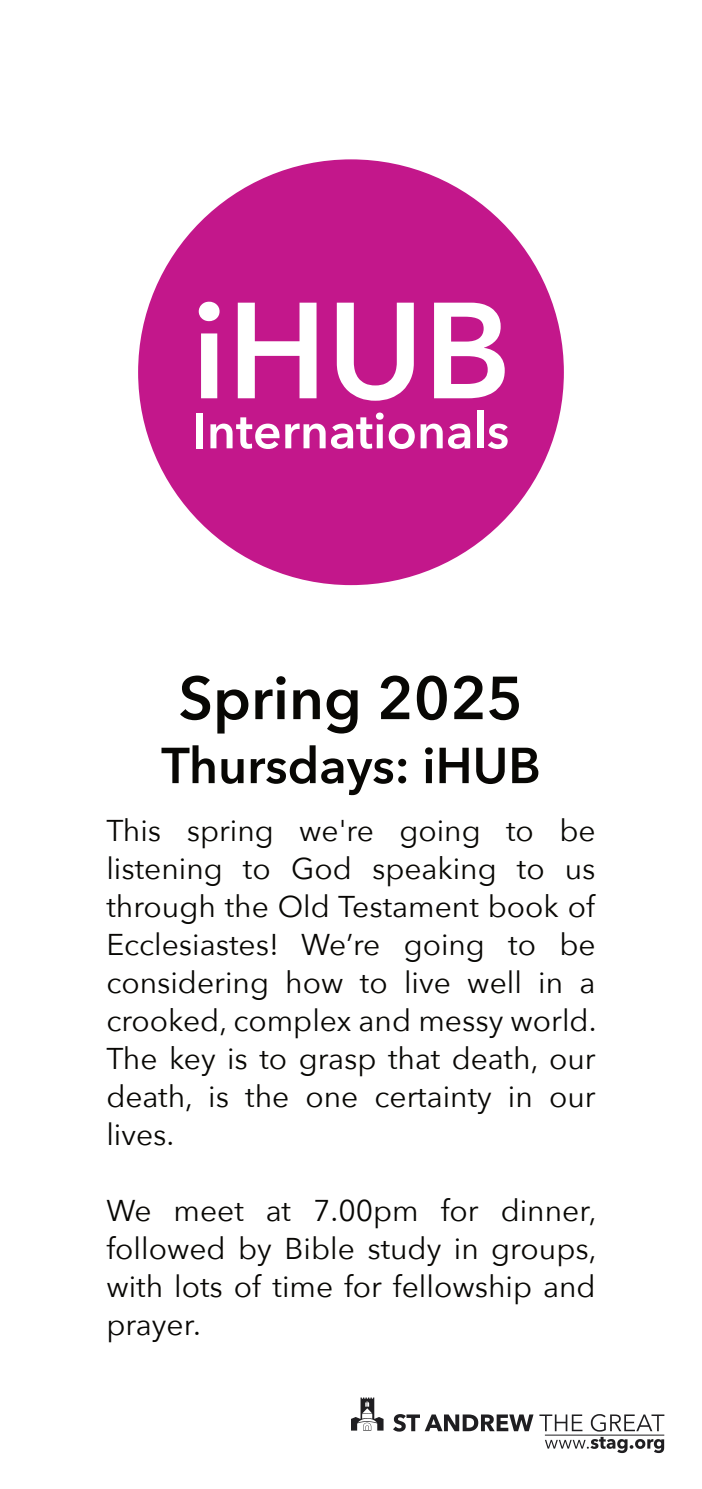
<style>
.page{position:relative;width:702px;height:1489px;background:#fff}
.page>*{position:absolute;margin:0;border:0;box-sizing:border-box;transform-origin:0 0}
.t1{font:600 135px "Avenir Next";color:#fff}
.t2{font:600 60px "Avenir Next";color:#080704}
.t3{font:600 50px "Avenir Next";color:#fff}
.t4{font:600 50px "Avenir Next";color:#080704}
.t5{font:30px/38px "Avenir Next";color:#080704;text-align:justify}
</style>
<div class="page">
<div style="left:138px;top:159px;width:426px;height:426px;background:#c3178b;border-radius:50%"></div>
<svg style="left:351px;top:1397px;width:32px;height:33px"></svg>
<svg style="left:393px;top:1414px;width:140px;height:17px"></svg>
<svg style="left:539px;top:1414px;width:125px;height:38px"></svg>
<hr style="left:545px;top:1434px;width:119px;height:1px;background:#1f1e21">
<h1 class="t1" style="left:191px;top:263px;width:321px">iHUB</h1>
<h3 class="t3" style="left:193px;top:398px;width:318px">Internationals</h3>
<h2 class="t2" style="left:178px;top:659px;width:346px">Spring 2025</h2>
<h3 class="t4" style="left:161px;top:733px;width:381px">Thursdays: iHUB</h3>
<p class="t5" style="left:106px;top:812px;width:491px">This spring we're going to be listening to God speaking to us through the Old Testament book of Ecclesiastes! We’re going to be considering how to live well in a crooked, complex and messy world.<br>The key is to grasp that death, our death, is the one certainty in our lives.</p>
<p class="t5" style="left:106px;top:1192px;width:491px">We meet at 7.00pm for dinner, followed by Bible study in groups, with lots of time for fellowship and prayer.</p>
</div>
